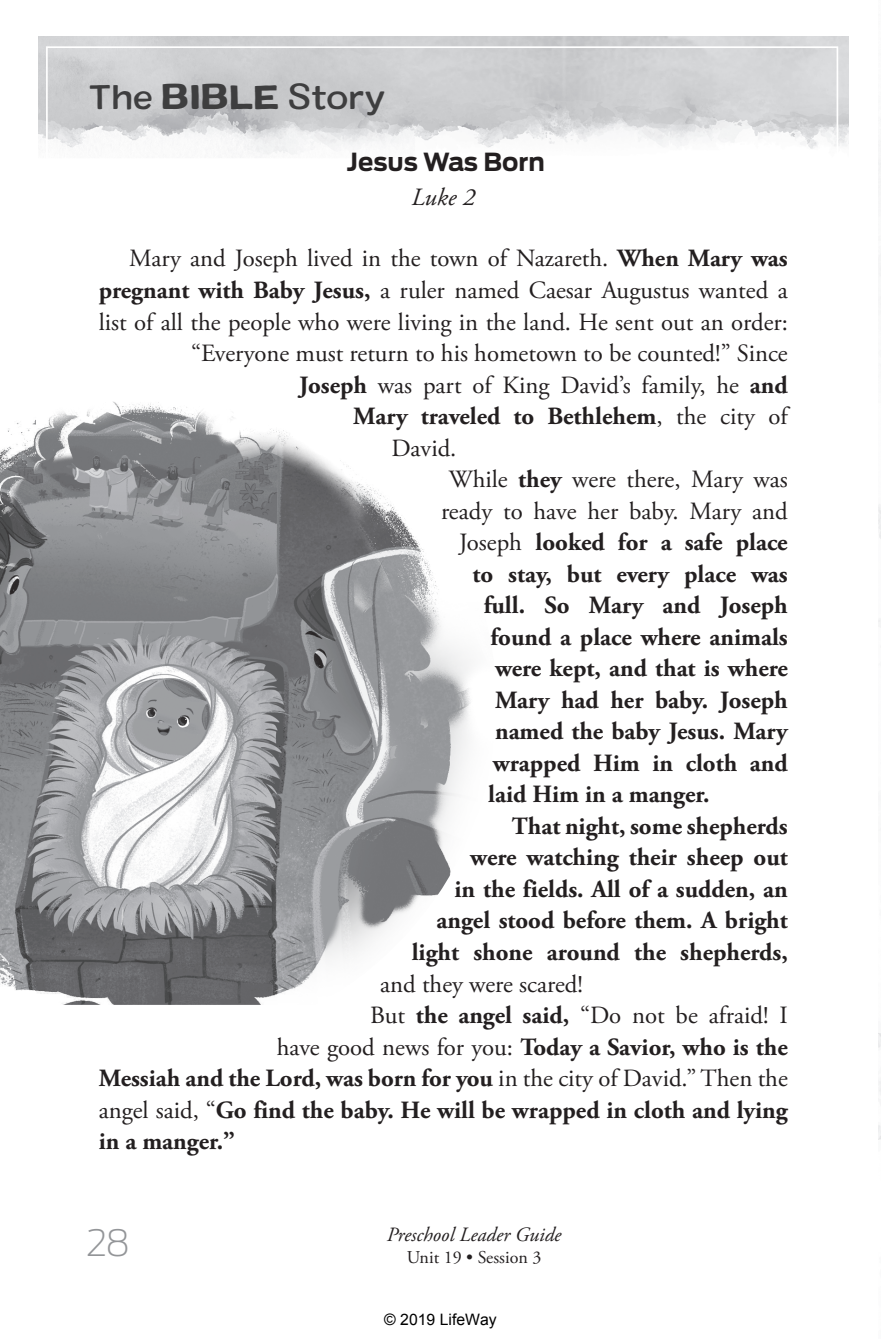
<style>
.page{position:relative;width:881px;height:1343px;background:#fff}
.page>*{position:absolute;margin:0;border:0;box-sizing:border-box;transform-origin:0 0}
.t1{font:200 36px "Antenna";color:#939598}
.t2{font:500 expanded 33.75px "Colby";letter-spacing:-.015em;color:#3e3e3f}
.t3{font:700 24.75px "Adobe Garamond Pro";color:#231f20}
.t4{font:24.75px "Adobe Garamond Pro";color:#231f20}
.t5{font:700 24.75px "Antenna";color:#231f20}
.t6{font:italic 24.75px "Adobe Garamond Pro";color:#231f20}
.t7{font:italic 20.25px "Adobe Garamond Pro";color:#231f20}
.t8{font:18px "Adobe Garamond Pro";color:#231f20}
.t9{font:15.75px "Arial";color:#000}
.s1{font-family:"Colby Ex Bld";font-weight:400;font-stretch:normal}
.s2{font-weight:700}
.s3{font-weight:400}
</style>
<div class="page">
<img style="left:878px;top:144px;width:2px;height:996px">
<img style="left:38px;top:36px;width:810px;height:122px">
<img style="left:0;top:401px;width:471px;height:604px">
<h2 class="t2" style="left:89px;top:75px;width:298px">The <span class="s1">BIBLE</span> Story</h2>
<p class="t5" style="left:347px;top:147px;width:200px">Jesus Was Born</p>
<p class="t6" style="left:411px;top:182px;width:65px">Luke 2</p>
<p class="t4" style="left:129px;top:244px;width:660px">Mary and Joseph lived in the town of Nazareth. <span class="s2">When Mary was</span></p>
<p class="t4" style="left:99px;top:275px;width:690px"><span class="s2">pregnant with Baby Jesus,</span> a ruler named Caesar Augustus wanted a</p>
<p class="t4" style="left:99px;top:307px;width:690px">list of all the people who were living in the land. He sent out an order:</p>
<p class="t4" style="left:191px;top:338px;width:598px">“Everyone must return to his hometown to be counted!” Since</p>
<p class="t4" style="left:299px;top:370px;width:490px"><span class="s2">Joseph</span> was part of King David’s family, he <span class="s2">and</span></p>
<p class="t3" style="left:353px;top:402px;width:436px">Mary traveled to Bethlehem<span class="s3">, the city of</span></p>
<p class="t4" style="left:391px;top:433px;width:66px">David.</p>
<p class="t4" style="left:449px;top:464px;width:340px">While <span class="s2">they</span> were there, Mary was</p>
<p class="t4" style="left:441px;top:496px;width:348px">ready to have her baby. Mary and</p>
<p class="t3" style="left:459px;top:528px;width:330px"><span class="s3">Joseph</span> looked for a safe place</p>
<p class="t3" style="left:472px;top:559px;width:317px">to stay, but every place was</p>
<p class="t3" style="left:483px;top:591px;width:305px">full. So Mary and Joseph</p>
<p class="t3" style="left:490px;top:622px;width:299px">found a place where animals</p>
<p class="t3" style="left:495px;top:654px;width:294px">were kept, and that is where</p>
<p class="t3" style="left:495px;top:685px;width:294px">Mary had her baby. Joseph</p>
<p class="t3" style="left:495px;top:717px;width:294px">named the baby Jesus. Mary</p>
<p class="t3" style="left:492px;top:748px;width:296px">wrapped Him in cloth and</p>
<p class="t3" style="left:488px;top:780px;width:223px">laid Him in a manger.</p>
<p class="t3" style="left:512px;top:811px;width:277px">That night, some shepherds</p>
<p class="t3" style="left:470px;top:843px;width:319px">were watching their sheep out</p>
<p class="t3" style="left:454px;top:874px;width:335px">in the fields. All of a sudden, an</p>
<p class="t3" style="left:436px;top:906px;width:353px">angel stood before them. A bright</p>
<p class="t3" style="left:411px;top:937px;width:377px">light shone around the shepherds,</p>
<p class="t4" style="left:380px;top:968px;width:204px">and they were scared!</p>
<p class="t4" style="left:370px;top:1000px;width:419px">But <span class="s2">the angel said,</span> “Do not be afraid! I</p>
<p class="t3" style="left:276px;top:1032px;width:512px"><span class="s3">have good news for you:</span> Today a Savior, who is the</p>
<p class="t3" style="left:99px;top:1063px;width:690px">Messiah and the Lord, was born for you <span class="s3">in the city of David.” Then the</span></p>
<p class="t3" style="left:99px;top:1095px;width:690px"><span class="s3">angel said, “</span>Go find the baby. He will be wrapped in cloth and lying</p>
<p class="t3" style="left:99px;top:1126px;width:138px">in a manger.”</p>
<h1 class="t1" style="left:86px;top:1221px;width:45px">28</h1>
<p class="t7" style="left:387px;top:1222px;width:176px">Preschool Leader Guide</p>
<p class="t8" style="left:406px;top:1246px;width:136px">Unit 19 • Session 3</p>
<p class="t9" style="left:384px;top:1308px;width:114px">© 2019 LifeWay</p>
</div>
